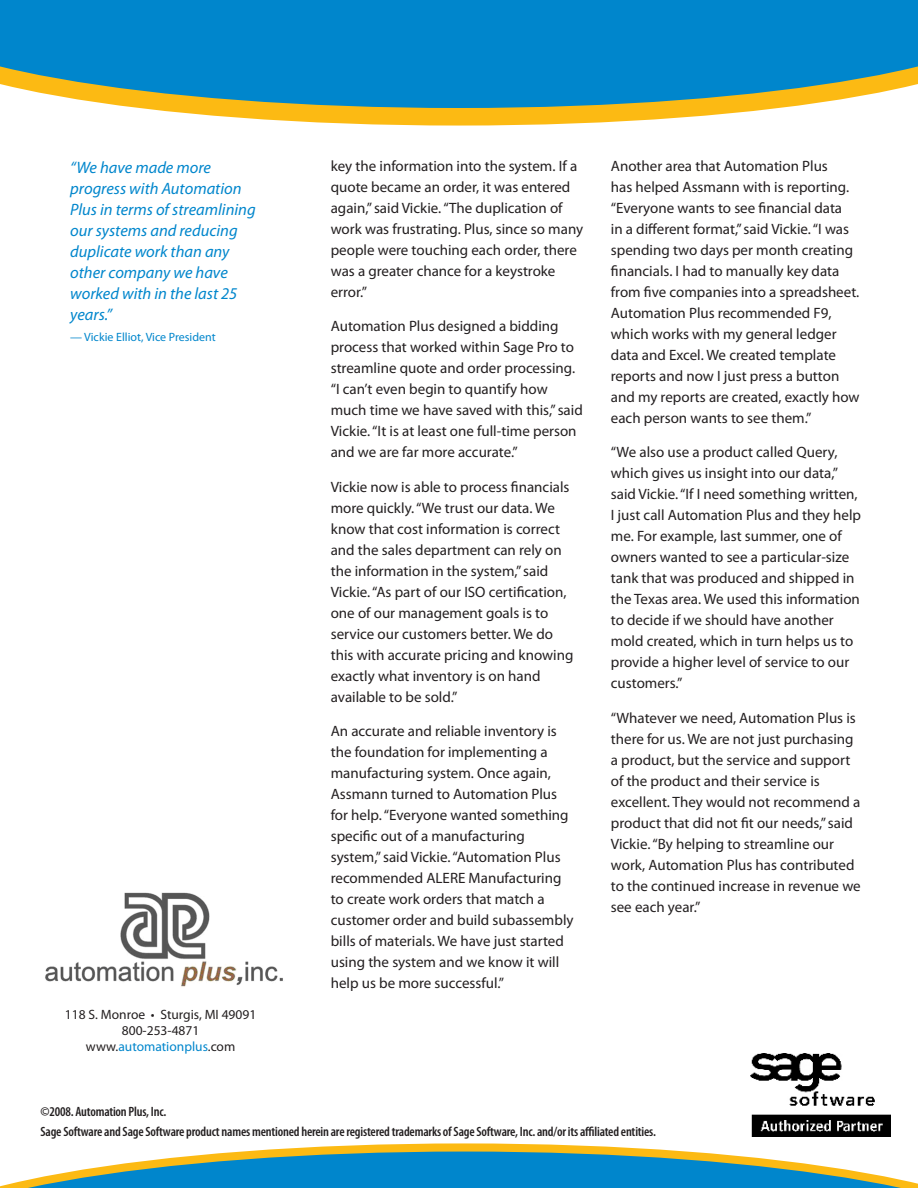
<style>
.page{position:relative;width:918px;height:1188px;background:#fff}
.page>*{position:absolute;margin:0;border:0;box-sizing:border-box;transform-origin:0 0}
.t1{font:italic 16.5px/21px "Myriad Pro";color:#0086cc}
.t2{font:15px/21px "Myriad Pro";color:#231f20}
.t3{font:600 condensed 13.5px "Myriad Pro";letter-spacing:-.015em;color:#231f20}
.t4{font:13.5px "Myriad Pro";color:#231f20}
.t5{font:13.5px "Myriad Pro";color:#0086cc}
.t6{font:12px "Myriad Pro";color:#0086cc}
.s1{color:#231f20}
</style>
<div class="page">
<svg style="left:140px;top:108px;width:638px;height:18px;fill:#fcba13"></svg>
<svg style="left:0;top:0;width:918px;height:108px;fill:#0086cc"></svg>
<svg style="left:0;top:1143px;width:918px;height:45px"></svg>
<img style="left:45px;top:892px;width:238px;height:95px">
<img style="left:751px;top:1053px;width:140px;height:84px">
<p class="t1" style="left:70px;top:157px;width:187px">“We have made more progress with Automation<br>Plus in terms of streamlining our systems and reducing duplicate work than any other company we have worked with in the last 25 years.”</p>
<p class="t6" style="left:70px;top:330px;width:147px">— Vickie Elliot, Vice President</p>
<p class="t4" style="left:65px;top:1006px;width:193px">118 S. Monroe • Sturgis, MI 49091</p>
<p class="t4" style="left:122px;top:1022px;width:79px">800-253-4871</p>
<p class="t5" style="left:86px;top:1038px;width:151px"><span class="s1">www.</span>automationplus<span class="s1">.com</span></p>
<p class="t2" style="left:331px;top:155px;width:254px">key the information into the system. If a quote became an order, it was entered again,” said Vickie. “The duplication of work was frustrating. Plus, since so many people were touching each order, there was a greater chance for a keystroke error.”</p>
<p class="t2" style="left:331px;top:315px;width:254px">Automation Plus designed a bidding process that worked within Sage Pro to streamline quote and order processing. “I can’t even begin to quantify how much time we have saved with this,” said Vickie. “It is at least one full-time person and we are far more accurate.”</p>
<p class="t2" style="left:331px;top:476px;width:244px">Vickie now is able to process financials more quickly. “We trust our data. We know that cost information is correct and the sales department can rely on the information in the system,” said Vickie. “As part of our ISO certification, one of our management goals is to service our customers better. We do this with accurate pricing and knowing exactly what inventory is on hand available to be sold.”</p>
<p class="t2" style="left:331px;top:720px;width:244px">An accurate and reliable inventory is the foundation for implementing a manufacturing system. Once again, Assmann turned to Automation Plus for help. “Everyone wanted something specific out of a manufacturing system,” said Vickie. “Automation Plus recommended ALERE Manufacturing to create work orders that match a customer order and build subassembly bills of materials. We have just started using the system and we know it will help us be more successful.”</p>
<p class="t2" style="left:611px;top:155px;width:250px">Another area that Automation Plus<br>has helped Assmann with is reporting. “Everyone wants to see financial data<br>in a different format,” said Vickie. “I was spending two days per month creating financials. I had to manually key data from five companies into a spreadsheet.<br>Automation Plus recommended F9, which works with my general ledger data and Excel. We created template reports and now I just press a button and my reports are created, exactly how each person wants to see them.”</p>
<p class="t2" style="left:611px;top:441px;width:252px">“We also use a product called Query, which gives us insight into our data,” said Vickie. “If I need something written, I just call Automation Plus and they help me. For example, last summer, one of owners wanted to see a particular-size tank that was produced and shipped in the Texas area. We used this information to decide if we should have another mold created, which in turn helps us to provide a higher level of service to our customers.”</p>
<p class="t2" style="left:611px;top:707px;width:251px">“Whatever we need, Automation Plus is there for us. We are not just purchasing a product, but the service and support of the product and their service is excellent. They would not recommend a product that did not fit our needs,” said Vickie. “By helping to streamline our work, Automation Plus has contributed to the continued increase in revenue we see each year.”</p>
<p class="t3" style="left:40px;top:1104px;width:127px">©2008. Automation Plus, Inc.</p>
<p class="t3" style="left:40px;top:1124px;width:617px">Sage Software and Sage Software product names mentioned herein are registered trademarks of Sage Software, Inc. and/or its affiliated entities.</p>
</div>
